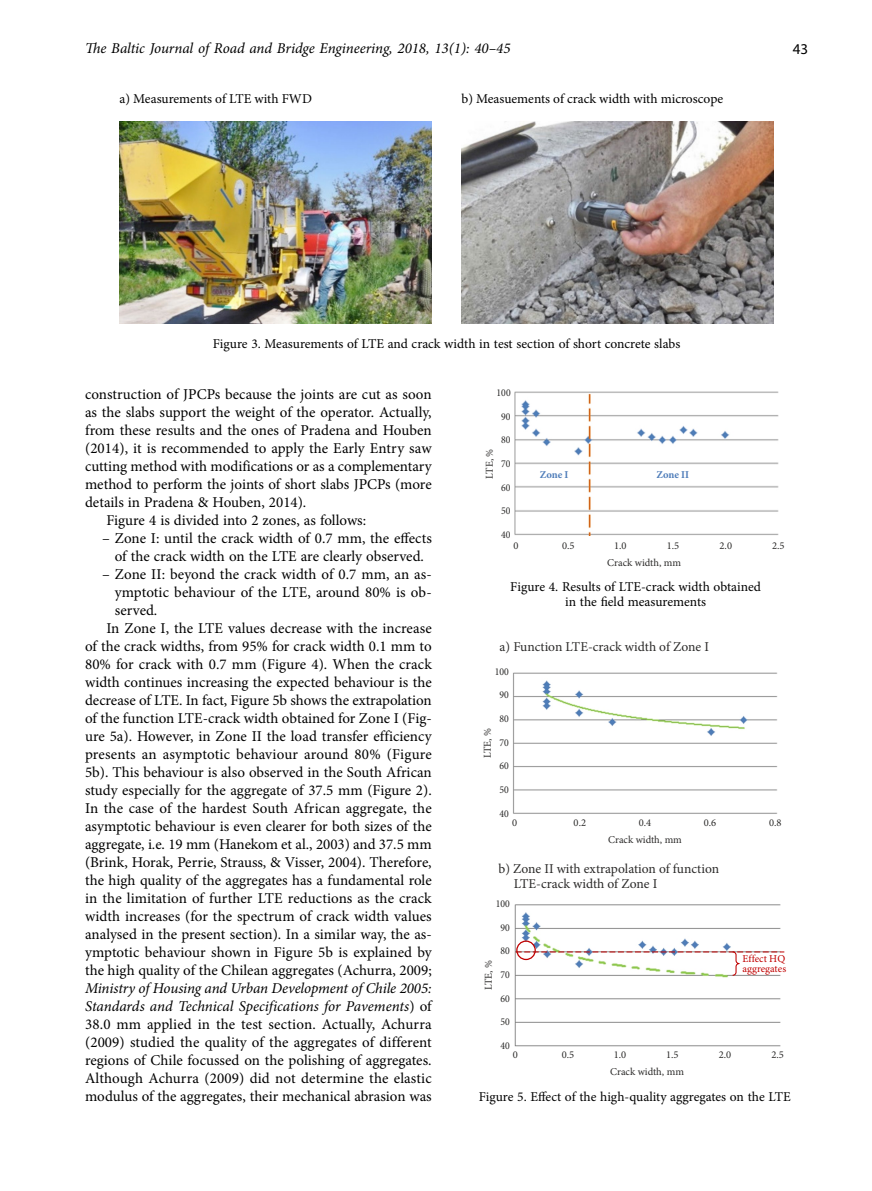
<style>
.page{position:relative;width:872px;height:1191px;background:#fff}
.page>*{position:absolute;margin:0;border:0;box-sizing:border-box;transform-origin:0 0}
.t1{font:15px/18px "Minion Pro";color:#000;text-align:center}
.t2{font:italic 15px "Min Symb";letter-spacing:-.005em;color:#000}
.t3{font:15px "Myriad Pro";color:#000}
.t4{font:13.5px/15.3px "Minion Pro";color:#000;text-align:center}
.t5{font:13.5px/15.5px "Minion Pro";color:#2b2a29}
.t6{font:10.5px "Minion Pro";color:#2b2a29}
.t7{font:condensed 10.5px "Minion Pro";color:#2b2a29}
.t8{font:10.5px/10.4px "Minion Pro";color:#c00000}
.t9{font:700 10.5px "Minion Pro";color:#507eba}
.s1{font-style:italic}
</style>
<div class="page">
<img style="left:120px;top:122px;width:312px;height:202px">
<img style="left:461px;top:122px;width:312px;height:202px">
<img style="left:514px;top:392px;width:265px;height:143px">
<img style="left:513px;top:672px;width:264px;height:142px">
<img style="left:514px;top:904px;width:266px;height:142px">
<svg style="left:516px;top:951px;width:268px;height:25px"></svg>
<div style="left:516px;top:940px;width:20px;height:20px;border:1px solid #c00000;border-radius:50%"></div>
<p class="t2" style="left:85px;top:38px;width:427px">The Baltic Journal of Road and Bridge Engineering, 2018, 13(1): 40–45</p>
<p class="t3" style="left:792px;top:39px;width:17px">43</p>
<p class="t4" style="left:120px;top:91px;width:194px">a) Measurements of LTE with FWD</p>
<p class="t4" style="left:461px;top:91px;width:263px">b) Measuements of crack width with microscope</p>
<p class="t4" style="left:213px;top:336px;width:469px">Figure 3. Measurements of LTE and crack width in test section of short concrete slabs</p>
<p class="t1" style="left:85px;top:385px;width:348px">construction of JPCPs because the joints are cut as soon</p>
<p class="t1" style="left:85px;top:403px;width:348px">as the slabs support the weight of the operator. Actually,</p>
<p class="t1" style="left:85px;top:421px;width:348px">from these results and the ones of Pradena and Houben</p>
<p class="t1" style="left:85px;top:439px;width:348px">(2014), it is recommended to apply the Early Entry saw</p>
<p class="t1" style="left:85px;top:457px;width:348px">cutting method with modifications or as a complementary</p>
<p class="t1" style="left:85px;top:475px;width:348px">method to perform the joints of short slabs JPCPs (more</p>
<p class="t1" style="left:85px;top:493px;width:223px">details in Pradena &amp; Houben, 2014).</p>
<p class="t1" style="left:106px;top:511px;width:261px">Figure 4 is divided into 2 zones, as follows:</p>
<p class="t1" style="left:102px;top:529px;width:331px">– Zone I: until the crack width of 0.7 mm, the effects of the crack width on the LTE are clearly observed.</p>
<p class="t1" style="left:102px;top:565px;width:331px">– Zone II: beyond the crack width of 0.7 mm, an as-</p>
<p class="t1" style="left:115px;top:583px;width:318px">ymptotic behaviour of the LTE, around 80% is ob-</p>
<p class="t1" style="left:115px;top:601px;width:44px">served.</p>
<p class="t1" style="left:106px;top:619px;width:327px">In Zone I, the LTE values decrease with the increase</p>
<p class="t1" style="left:85px;top:637px;width:348px">of the crack widths, from 95% for crack width 0.1 mm to</p>
<p class="t1" style="left:85px;top:655px;width:348px">80% for crack with 0.7 mm (Figure 4). When the crack</p>
<p class="t1" style="left:85px;top:673px;width:348px">width continues increasing the expected behaviour is the</p>
<p class="t1" style="left:85px;top:691px;width:348px">decrease of LTE. In fact, Figure 5b shows the extrapolation</p>
<p class="t1" style="left:85px;top:709px;width:348px">of the function LTE-crack width obtained for Zone I (Fig-</p>
<p class="t1" style="left:85px;top:727px;width:348px">ure 5a). However, in Zone II the load transfer efficiency</p>
<p class="t1" style="left:85px;top:745px;width:348px">presents an asymptotic behaviour around 80% (Figure</p>
<p class="t1" style="left:85px;top:763px;width:348px">5b). This behaviour is also observed in the South African</p>
<p class="t1" style="left:85px;top:781px;width:348px">study especially for the aggregate of 37.5 mm (Figure 2).</p>
<p class="t1" style="left:85px;top:799px;width:348px">In the case of the hardest South African aggregate, the</p>
<p class="t1" style="left:85px;top:817px;width:348px">asymptotic behaviour is even clearer for both sizes of the</p>
<p class="t1" style="left:85px;top:835px;width:348px">aggregate, i.e. 19 mm (Hanekom et al., 2003) and 37.5 mm</p>
<p class="t1" style="left:85px;top:853px;width:348px">(Brink, Horak, Perrie, Strauss, &amp; Visser, 2004). Therefore,</p>
<p class="t1" style="left:85px;top:871px;width:348px">the high quality of the aggregates has a fundamental role</p>
<p class="t1" style="left:85px;top:889px;width:348px">in the limitation of further LTE reductions as the crack</p>
<p class="t1" style="left:85px;top:907px;width:348px">width increases (for the spectrum of crack width values</p>
<p class="t1" style="left:85px;top:925px;width:348px">analysed in the present section). In a similar way, the as-</p>
<p class="t1" style="left:85px;top:943px;width:348px">ymptotic behaviour shown in Figure 5b is explained by</p>
<p class="t1" style="left:85px;top:961px;width:348px">the high quality of the Chilean aggregates (Achurra, 2009;</p>
<p class="t1" style="left:85px;top:979px;width:348px;text-align:justify"><span class="s1">Ministry of Housing and Urban Development of Chile 2005:<br>Standards and Technical Specifications for Pavements</span>) of 38.0 mm applied in the test section. Actually, Achurra (2009) studied the quality of the aggregates of different regions of Chile focussed on the polishing of aggregates.<br>Although Achurra (2009) did not determine the elastic modulus of the aggregates, their mechanical abrasion was</p>
<p class="t7" style="left:496px;top:386px;width:16px">100</p>
<p class="t7" style="left:501px;top:410px;width:11px">90</p>
<p class="t7" style="left:501px;top:433px;width:11px">80</p>
<p class="t6" style="left:482px;top:479px;width:32px;rotate:-90deg">LTE, %</p>
<p class="t7" style="left:501px;top:457px;width:11px">70</p>
<p class="t7" style="left:501px;top:480px;width:11px">60</p>
<p class="t7" style="left:501px;top:504px;width:11px">50</p>
<p class="t7" style="left:501px;top:528px;width:11px">40</p>
<p class="t9" style="left:540px;top:469px;width:30px">Zone I</p>
<p class="t9" style="left:656px;top:469px;width:34px">Zone II</p>
<p class="t6" style="left:513px;top:538px;width:7px">0</p>
<p class="t6" style="left:562px;top:538px;width:14px">0.5</p>
<p class="t6" style="left:614px;top:538px;width:14px">1.0</p>
<p class="t6" style="left:666px;top:538px;width:14px">1.5</p>
<p class="t6" style="left:719px;top:538px;width:14px">2.0</p>
<p class="t6" style="left:772px;top:538px;width:14px">2.5</p>
<p class="t6" style="left:607px;top:555px;width:75px">Crack width, mm</p>
<p class="t4" style="left:510px;top:579px;width:252px">Figure 4. Results of LTE-crack width obtained in the field measurements</p>
<p class="t5" style="left:499px;top:639px;width:211px">a) Function LTE-crack width of Zone I</p>
<p class="t7" style="left:495px;top:664px;width:16px">100</p>
<p class="t7" style="left:499px;top:688px;width:11px">90</p>
<p class="t7" style="left:499px;top:712px;width:11px">80</p>
<p class="t6" style="left:480px;top:758px;width:32px;rotate:-90deg">LTE, %</p>
<p class="t7" style="left:499px;top:735px;width:11px">70</p>
<p class="t7" style="left:499px;top:759px;width:11px">60</p>
<p class="t7" style="left:499px;top:783px;width:11px">50</p>
<p class="t7" style="left:499px;top:806px;width:11px">40</p>
<p class="t6" style="left:512px;top:815px;width:7px">0</p>
<p class="t6" style="left:573px;top:815px;width:14px">0.2</p>
<p class="t6" style="left:638px;top:815px;width:14px">0.4</p>
<p class="t6" style="left:704px;top:815px;width:14px">0.6</p>
<p class="t6" style="left:769px;top:815px;width:14px">0.8</p>
<p class="t6" style="left:608px;top:832px;width:75px">Crack width, mm</p>
<p class="t5" style="left:514px;top:861px;width:207px;text-indent:-15px">b) Zone II with extrapolation of function<br>LTE-crack width of Zone I</p>
<p class="t7" style="left:496px;top:897px;width:16px">100</p>
<p class="t7" style="left:500px;top:920px;width:11px">90</p>
<p class="t7" style="left:500px;top:944px;width:11px">80</p>
<p class="t6" style="left:481px;top:990px;width:32px;rotate:-90deg">LTE, %</p>
<p class="t7" style="left:500px;top:967px;width:11px">70</p>
<p class="t7" style="left:500px;top:991px;width:11px">60</p>
<p class="t7" style="left:500px;top:1015px;width:11px">50</p>
<p class="t7" style="left:500px;top:1038px;width:11px">40</p>
<p class="t8" style="left:742px;top:953px;width:45px">Effect HQ aggregates</p>
<p class="t6" style="left:513px;top:1048px;width:7px">0</p>
<p class="t6" style="left:562px;top:1048px;width:14px">0.5</p>
<p class="t6" style="left:614px;top:1048px;width:14px">1.0</p>
<p class="t6" style="left:666px;top:1048px;width:14px">1.5</p>
<p class="t6" style="left:718px;top:1048px;width:14px">2.0</p>
<p class="t6" style="left:771px;top:1048px;width:14px">2.5</p>
<p class="t6" style="left:610px;top:1064px;width:75px">Crack width, mm</p>
<p class="t4" style="left:479px;top:1089px;width:314px">Figure 5. Effect of the high-quality aggregates on the LTE</p>
</div>
